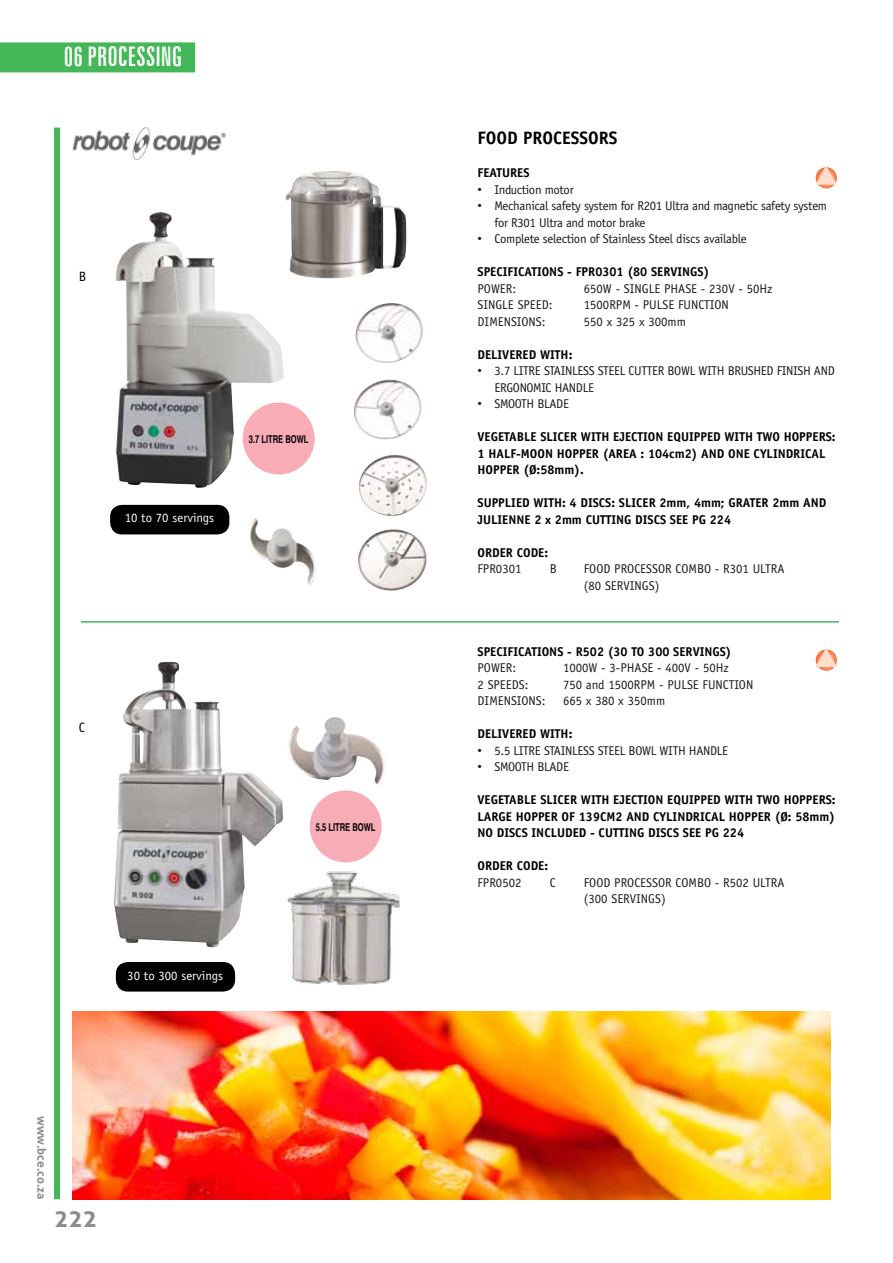
<style>
.page{position:relative;width:893px;height:1263px;background:#fff}
.page>*{position:absolute;margin:0;border:0;box-sizing:border-box;transform-origin:0 0}
.t1{font:extra-condensed 27px "Zurich BT";letter-spacing:.005em;color:#fff}
.t2{font:700 24px "Aller";color:#898d91}
.t3{font:700 18px "Officina Sans";color:#000}
.t4{font:13.5px "Officina Sans";color:#000}
.t5{font:700 12.75px/16.5px "Officina Sans";color:#000}
.t6{font:12.75px/16.5px "Officina Sans";letter-spacing:-.025em;color:#1b1b1f}
.t7{font:12.75px/16.5px "Officina Sans";color:#1b1b1f}
.t8{font:12.75px "Officina Sans";color:#fff}
.t9{font:700 12px "Aller";color:#898d91}
.t10{font:700 10.8px "Helvetica";color:#000;scale:.7 1}
.s1{font-family:"Arial"}
</style>
<div class="page">
<div style="left:0;top:42px;width:195px;height:30px;background:#44b758"></div>
<div style="left:54px;top:128px;width:6px;height:1071px;background:#44b758"></div>
<img style="left:116px;top:212px;width:168px;height:276px">
<img style="left:286px;top:171px;width:120px;height:108px">
<img style="left:355px;top:303px;width:68px;height:60px">
<img style="left:353px;top:379px;width:69px;height:61px">
<img style="left:359px;top:455px;width:68px;height:61px">
<img style="left:358px;top:529px;width:69px;height:62px">
<img style="left:250px;top:518px;width:65px;height:68px">
<div style="left:109px;top:503px;width:122px;height:33px;background:#000;border-radius:14px"></div>
<div style="left:107px;top:502px;width:125px;height:35px;border:3px solid #fff;border-radius:14px"></div>
<div style="left:243px;top:402px;width:72px;height:72px;background:#f7acb6;border-radius:50%"></div>
<img style="left:114px;top:662px;width:169px;height:285px">
<img style="left:288px;top:717px;width:98px;height:68px">
<img style="left:281px;top:865px;width:119px;height:120px">
<div style="left:114px;top:960px;width:123px;height:33px;background:#000;border-radius:14px"></div>
<div style="left:113px;top:959px;width:125px;height:35px;border:3px solid #fff;border-radius:14px"></div>
<div style="left:310px;top:790px;width:72px;height:72px;background:#f7acb6;border-radius:50%"></div>
<img style="left:72px;top:128px;width:154px;height:31px">
<svg style="left:816px;top:167px;width:21px;height:21px"></svg>
<svg style="left:815px;top:166px;width:22px;height:19px"></svg>
<svg style="left:816px;top:649px;width:21px;height:22px"></svg>
<svg style="left:815px;top:648px;width:22px;height:19px"></svg>
<hr style="left:81px;top:621px;width:758px;height:2px;background:#44b758">
<img style="left:72px;top:1011px;width:758px;height:188px">
<h1 class="t1" style="left:64px;top:41px;width:120px">06 PROCESSING</h1>
<p class="t4" style="left:79px;top:268px;width:9px">B</p>
<p class="t8" style="left:125px;top:511px;width:91px">10 to 70 servings</p>
<p class="t10" style="left:249px;top:430px;width:87px">3.7 LITRE BOWL</p>
<p class="t4" style="left:79px;top:719px;width:8px">C</p>
<p class="t8" style="left:127px;top:968px;width:97px">30 to 300 servings</p>
<p class="t9" style="left:49px;top:1116px;width:85px;rotate:90deg">www.bce.co.za</p>
<h2 class="t2" style="left:54px;top:1203px;width:45px">222</h2>
<p class="t10" style="left:316px;top:818px;width:87px">5.5 LITRE BOWL</p>
<h3 class="t3" style="left:477px;top:127px;width:142px">FOOD PROCESSORS</h3>
<p class="t5" style="left:477px;top:164px;width:40px">FEATURES</p>
<p class="t6" style="left:477px;top:181px;width:98px"><span class="s1">•</span> Induction motor</p>
<p class="t6" style="left:495px;top:198px;width:334px;text-indent:-17px"><span class="s1">•</span> Mechanical safety system for R201 Ultra and magnetic safety system for R301 Ultra and motor brake</p>
<p class="t6" style="left:477px;top:231px;width:271px"><span class="s1">•</span> Complete selection of Stainless Steel discs available</p>
<p class="t5" style="left:477px;top:263px;width:73px">SPECIFICATIONS</p>
<p class="t5" style="left:567px;top:263px;width:144px">- FPR0301 (80 SERVINGS)</p>
<p class="t6" style="left:477px;top:280px;width:40px">POWER:</p>
<p class="t7" style="left:584px;top:280px;width:190px">650W - SINGLE PHASE - 230v - 50Hz</p>
<p class="t7" style="left:477px;top:297px;width:77px">SINGLE SPEED:</p>
<p class="t6" style="left:584px;top:297px;width:33px">1500rpm</p>
<p class="t7" style="left:635px;top:297px;width:96px">- PULSE FUNCTION</p>
<p class="t7" style="left:477px;top:313px;width:70px">DIMENSIONS:</p>
<p class="t7" style="left:584px;top:313px;width:104px">550 x 325 x 300mm</p>
<p class="t5" style="left:477px;top:346px;width:40px">DE LIVERED</p>
<p class="t5" style="left:540px;top:346px;width:34px">WITH:</p>
<p class="t6" style="left:495px;top:363px;width:342px;text-indent:-17px"><span class="s1">•</span> 3.7 LITRE STAINLESS STEEL CUTTER BOWL WITH BRUSHED FINISH AND<br>ERGONOMIC HANDLE</p>
<p class="t6" style="left:477px;top:395px;width:93px"><span class="s1">•</span> SMOOTH BLADE</p>
<p class="t5" style="left:477px;top:428px;width:360px">VEGETABLE SLICER WITH EJECTION EQUIPPED WITH TWO HO PPERS:<br>1 HALF-MOON</p>
<p class="t5" style="left:557px;top:445px;width:180px">HOPPER (AREA : 104CM2) AND ONE</p>
<p class="t5" style="left:754px;top:445px;width:73px">CYLINDRICAL</p>
<p class="t5" style="left:477px;top:461px;width:108px">HOPPER (Ø:58MM).</p>
<p class="t5" style="left:477px;top:494px;width:350px">SUPPLIED WITH : 4 DISCS: SLICER 2MM, 4MM; GRATER 2MM AND<br>JULIENNE 2 X 2MM CUTTING DISCS SEE</p>
<p class="t5" style="left:692px;top:511px;width:40px">PG 224</p>
<p class="t5" style="left:477px;top:544px;width:72px">ORDER CODE:</p>
<p class="t7" style="left:477px;top:560px;width:45px">FPR0301</p>
<p class="t6" style="left:550px;top:560px;width:9px">B</p>
<p class="t7" style="left:584px;top:560px;width:202px">FOOD PROCESSOR COMBO - R301 ULTRA (80 SERVINGS)</p>
<p class="t5" style="left:477px;top:643px;width:73px">SPECIFICATIONS</p>
<p class="t5" style="left:567px;top:643px;width:166px">- R502 (30 TO 300 SERVINGS)</p>
<p class="t6" style="left:477px;top:659px;width:40px">POWER:</p>
<p class="t7" style="left:563px;top:659px;width:167px">1000W - 3-PHASE - 400v - 50Hz</p>
<p class="t6" style="left:477px;top:676px;width:53px">2 SPEEDS:</p>
<p class="t7" style="left:563px;top:676px;width:79px">750 and 1500rpm</p>
<p class="t7" style="left:659px;top:676px;width:96px">- PULSE FUNCTION</p>
<p class="t7" style="left:477px;top:692px;width:70px">DIMENSIONS:</p>
<p class="t7" style="left:563px;top:692px;width:104px">665 x 380 x 350mm</p>
<p class="t5" style="left:477px;top:725px;width:40px">DE LIVERED</p>
<p class="t5" style="left:540px;top:725px;width:34px">WITH:</p>
<p class="t6" style="left:477px;top:742px;width:252px"><span class="s1">•</span> 5.5 LITRE STAINLESS STEEL BOWL WITH HANDLE</p>
<p class="t6" style="left:477px;top:758px;width:93px"><span class="s1">•</span> SMOOTH BLADE</p>
<p class="t5" style="left:477px;top:791px;width:360px">VEGETABLE SLICER WITH EJECTION EQUIPPED WITH TWO HO PPERS:<br>LARGE</p>
<p class="t5" style="left:477px;top:808px;width:359px;text-indent:38px">HOPPER OF 139CM2 AND CYLINDRICAL HOPPER (Ø: 58MM)<br>NO DISCS INCLUDED</p>
<p class="t5" style="left:590px;top:824px;width:100px">- CUTTING DISCS SEE</p>
<p class="t5" style="left:705px;top:824px;width:40px">PG 224</p>
<p class="t5" style="left:477px;top:857px;width:72px">ORDER CODE:</p>
<p class="t7" style="left:477px;top:874px;width:45px">FPR0502</p>
<p class="t6" style="left:550px;top:874px;width:7px">C</p>
<p class="t7" style="left:584px;top:874px;width:202px">FOOD PROCESSOR COMBO - R502 ULTRA (300 SERVINGS)</p>
</div>
